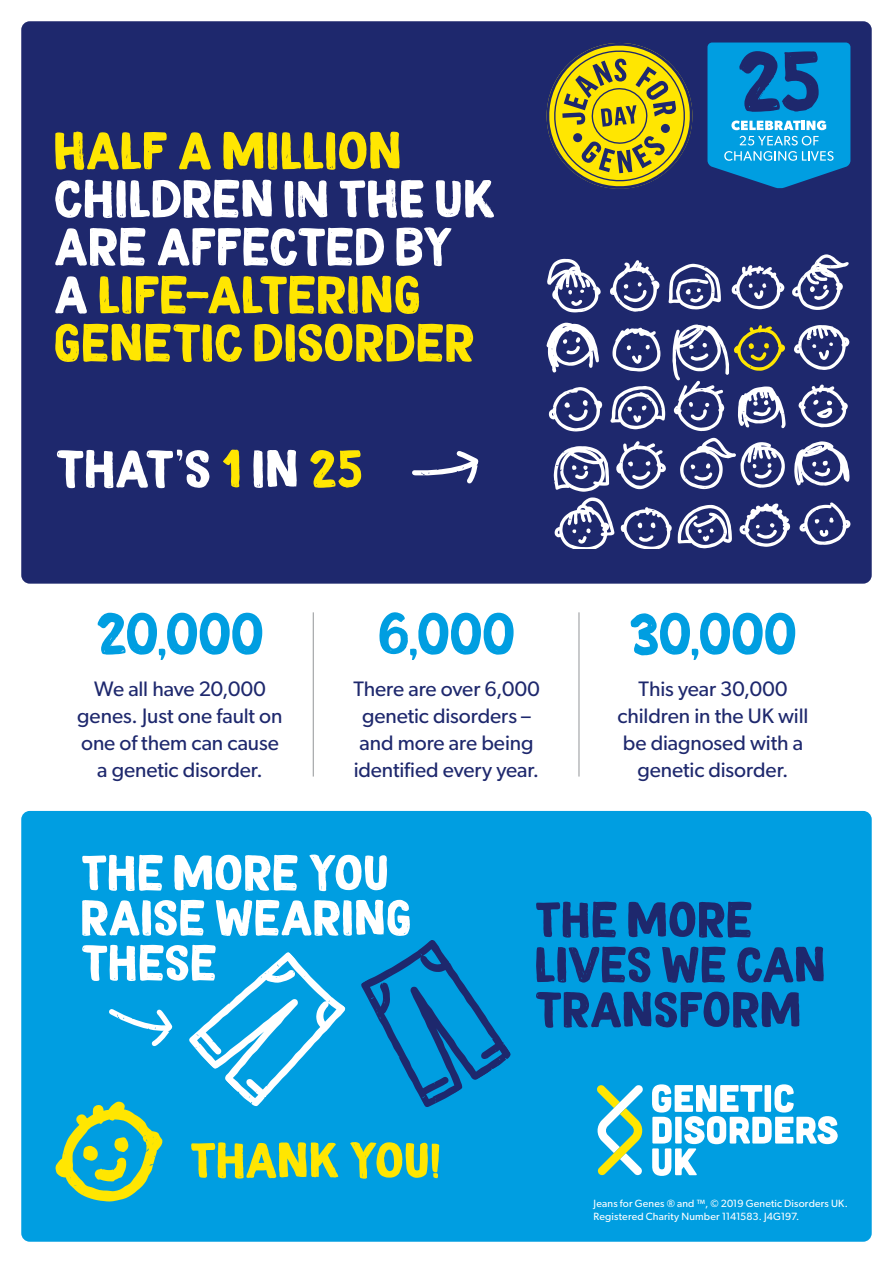
<style>
.page{position:relative;width:893px;height:1263px;background:#fff}
.page>*{position:absolute;margin:0;border:0;box-sizing:border-box;transform-origin:0 0}
.t1{font:60px "Magical Brush";letter-spacing:-.015em;color:#009ee1}
.t2{font:54px/48px "Magical Brush";color:#fff}
.t3{font:54px "Magical Brush";letter-spacing:-.005em;color:#ffe601}
.t4{font:51px/45px "Magical Brush";color:#fff}
.t5{font:51px/45px "Magical Brush";letter-spacing:-.01em;color:#1e286d}
.t6{font:51px "Magical Brush";letter-spacing:-.01em;color:#ffe601}
.t7{font:21px/27px "Gibson";letter-spacing:-.005em;color:#1e286d;text-align:center}
.t8{font:10.5px/13.5px "Gibson";letter-spacing:.02em;color:#fff}
.s1{color:#ffe601}
</style>
<div class="page">
<div style="left:21px;top:21px;width:851px;height:563px;background:#1e286d;border-radius:9px"></div>
<svg style="left:547px;top:259px;width:54px;height:53px"></svg>
<svg style="left:610px;top:260px;width:50px;height:52px"></svg>
<svg style="left:668px;top:264px;width:53px;height:45px"></svg>
<svg style="left:732px;top:265px;width:52px;height:44px"></svg>
<svg style="left:792px;top:254px;width:57px;height:56px"></svg>
<svg style="left:547px;top:323px;width:52px;height:49px"></svg>
<svg style="left:612px;top:328px;width:48px;height:43px"></svg>
<svg style="left:794px;top:325px;width:55px;height:45px"></svg>
<svg style="left:549px;top:387px;width:53px;height:44px"></svg>
<svg style="left:610px;top:386px;width:55px;height:43px"></svg>
<svg style="left:672px;top:324px;width:114px;height:107px"></svg>
<svg style="left:798px;top:384px;width:50px;height:43px"></svg>
<svg style="left:680px;top:438px;width:105px;height:51px"></svg>
<svg style="left:794px;top:441px;width:55px;height:45px"></svg>
<svg style="left:554px;top:441px;width:118px;height:108px"></svg>
<svg style="left:678px;top:505px;width:54px;height:43px"></svg>
<svg style="left:739px;top:503px;width:51px;height:44px"></svg>
<svg style="left:799px;top:502px;width:51px;height:43px"></svg>
<hr style="left:313px;top:612px;width:1px;height:164px;background:#939598">
<hr style="left:579px;top:612px;width:1px;height:164px;background:#939598">
<div style="left:21px;top:811px;width:851px;height:431px;background:#009ee1;border-radius:9px"></div>
<svg style="left:652px;top:1084px;width:186px;height:92px"></svg>
<svg style="left:597px;top:1085px;width:46px;height:90px"></svg>
<svg style="left:361px;top:940px;width:150px;height:167px"></svg>
<svg style="left:55px;top:1101px;width:107px;height:100px"></svg>
<svg style="left:189px;top:952px;width:156px;height:155px"></svg>
<svg style="left:109px;top:1009px;width:64px;height:38px"></svg>
<svg style="left:412px;top:451px;width:67px;height:33px"></svg>
<svg style="left:547px;top:43px;width:146px;height:146px"></svg>
<svg style="left:707px;top:43px;width:143px;height:145px"></svg>
<h2 class="t3" style="left:54px;top:122px;width:349px">HALF A MILLION</h2>
<h2 class="t2" style="left:54px;top:175px;width:443px">CHILDREN IN THE UK<br>ARE AFFECTED BY<br>A <span class="s1">LIFE-ALTERING<br>GENETIC DISORDER</span></h2>
<h2 class="t2" style="left:55px;top:445px;width:309px">THAT’S <span class="s1">1</span> IN <span class="s1">25</span></h2>
<h1 class="t1" style="left:96px;top:601px;width:170px">20,000</h1>
<p class="t7" style="left:77px;top:674px;width:207px">We all have 20,000 genes. Just one fault on one of them can cause a genetic disorder.</p>
<h1 class="t1" style="left:378px;top:601px;width:139px">6,000</h1>
<p class="t7" style="left:353px;top:674px;width:188px">There are over 6,000 genetic disorders – and more are being identified every year.</p>
<h1 class="t1" style="left:629px;top:601px;width:170px">30,000</h1>
<p class="t7" style="left:618px;top:674px;width:192px">This year 30,000 children in the UK will be diagnosed with a genetic disorder.</p>
<h3 class="t4" style="left:81px;top:851px;width:332px">THE MORE YOU<br>RAISE WEARING<br>THESE</h3>
<h3 class="t6" style="left:190px;top:1133px;width:253px">THANK YOU!</h3>
<h3 class="t5" style="left:534px;top:897px;width:292px">THE MORE<br>LIVES WE CAN<br>TRANSFORM</h3>
<p class="t8" style="left:594px;top:1196px;width:256px">Jeans for Genes ® and ™, © 2019 Genetic Disorders UK.<br>Registered Charity Number 1141583. J4G197.</p>
</div>
